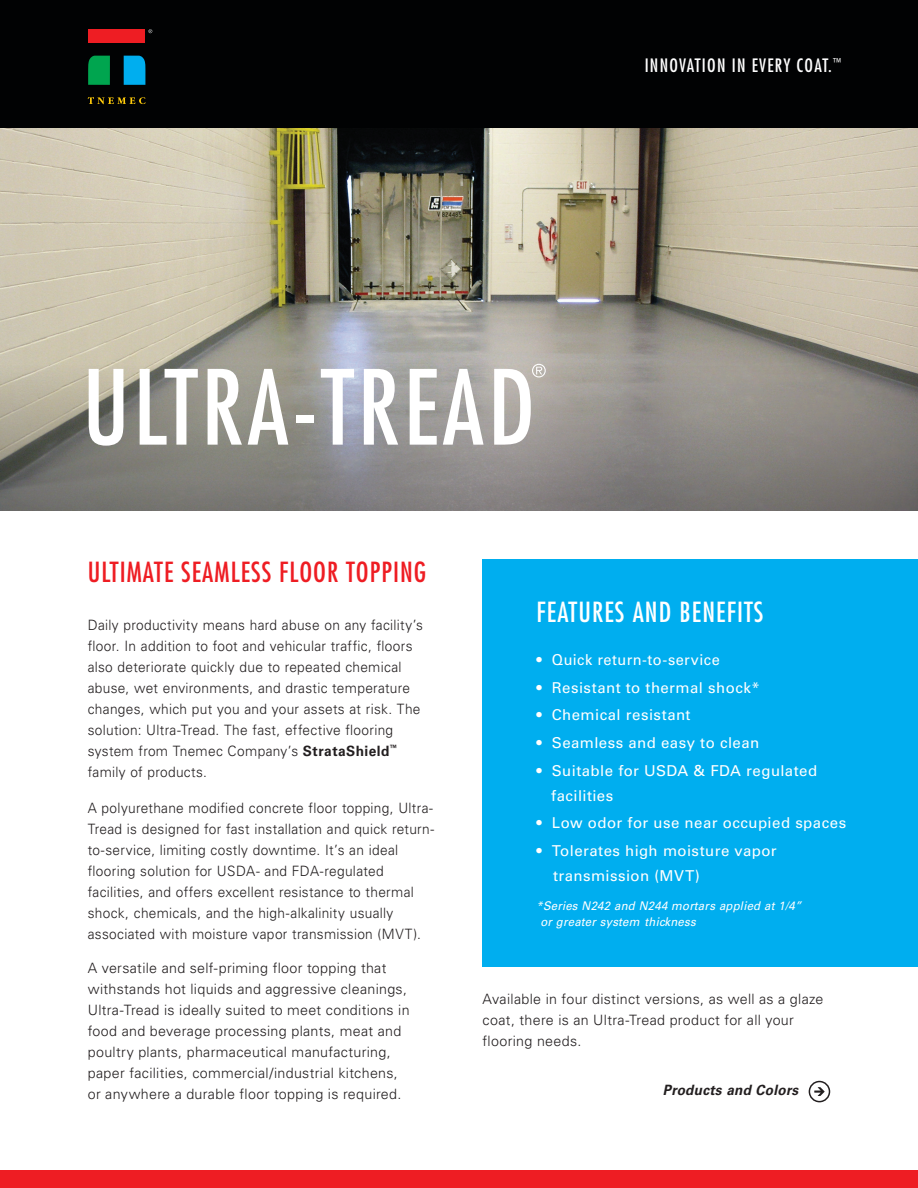
<style>
.page{position:relative;width:918px;height:1188px;background:#fff}
.page>*{position:absolute;margin:0;border:0;box-sizing:border-box;transform-origin:0 0}
.t1{font:condensed 100.5px "Futura Std";letter-spacing:.04em;color:#fff}
.t2{font:condensed 27px "Futura Std";letter-spacing:.04em;color:#ee1d23}
.t3{font:condensed 27px "Futura Std";letter-spacing:.04em;color:#fff}
.t4{font:condensed 18px "Futura Std";letter-spacing:.07em;color:#fff}
.t5{font:15px "Univers LT Std";letter-spacing:.03em;color:#fff}
.red_subhead{font:300 14.25px/21px "Univers LT Std";letter-spacing:.02em;color:#231f20;scale:.96 1}
.red_subhead-2{font:300 14.25px/21px "Univers LT Std";letter-spacing:.02em;color:#231f20}
.t6{font:italic 700 14.25px "Univers LT Std";letter-spacing:.02em;color:#231f20;scale:.95 1}
.t7{font:italic 12px "Univers LT Std";letter-spacing:.02em;color:#fff;scale:.95 1}
.s1{font-weight:700}
</style>
<div class="page">
<img style="left:0;top:127px;width:918px;height:236px">
<svg style="left:0;top:363px;width:918px;height:147px;background:#8d8a86"></svg>
<div style="left:0;top:0;width:918px;height:127px;background:#010203"></div>
<div style="left:88px;top:29px;width:57px;height:14px;background:#ee1d23"></div>
<svg style="left:88px;top:56px;width:22px;height:29px"></svg>
<svg style="left:124px;top:56px;width:22px;height:29px"></svg>
<svg style="left:88px;top:97px;width:57px;height:7px"></svg>
<svg style="left:148px;top:29px;width:4px;height:4px"></svg>
<div style="left:0;top:1171px;width:918px;height:17px;background:#ee1d23"></div>
<svg style="left:532px;top:364px;width:14px;height:13px"></svg>
<div style="left:483px;top:559px;width:435px;height:408px;background:#00aeef"></div>
<svg style="left:814px;top:1087px;width:11px;height:9px"></svg>
<div style="left:809px;top:1081px;width:21px;height:21px;border:2px solid #231f20;border-radius:50%"></div>
<p class="t4" style="left:645px;top:55px;width:198px">INNOVATION IN EVERY COAT.<sup>™</sup></p>
<p class="t1" style="left:83px;top:347px;width:454px">ULTRA-TREAD</p>
<p class="t2" style="left:88px;top:556px;width:340px">ULTIMATE SEAMLESS FLOOR TOPPING</p>
<p class="red_subhead" style="left:88px;top:615px;width:351px">Daily productivity means hard abuse on any facility’s floor. In addition to foot and vehicular traffic, floors also deteriorate quickly due to repeated chemical abuse, wet environments, and drastic temperature changes, which put you and your assets at risk. The solution: Ultra-Tread. The fast, effective flooring system from Tnemec Company’s <span class="s1">StrataShield</span><sup>™ </sup>family of products.</p>
<p class="red_subhead" style="left:88px;top:797px;width:363px">A polyurethane modified concrete floor topping, Ultra-Tread is designed for fast installation and quick return&shy;to-service, limiting costly downtime. It’s an ideal flooring solution for USDA- and FDA-regulated facilities, and offers excellent resistance to thermal shock, chemicals, and the high-alkalinity usually associated with moisture vapor transmission (MVT).</p>
<p class="red_subhead-2" style="left:88px;top:958px;width:323px">A versatile and self-priming floor topping that withstands hot liquids and aggressive cleanings, Ultra-Tread is ideally suited to meet conditions in food and beverage processing plants, meat and poultry plants, pharmaceutical manufacturing, paper facilities, commercial/industrial kitchens, or anywhere a durable floor topping is required.</p>
<p class="t3" style="left:537px;top:596px;width:228px">FEATURES AND BENEFITS</p>
<p class="t5" style="left:537px;top:651px;width:185px">• Quick return-to-service</p>
<p class="t5" style="left:537px;top:679px;width:225px">• Resistant to thermal shock*</p>
<p class="t5" style="left:537px;top:706px;width:156px">• Chemical resistant</p>
<p class="t5" style="left:537px;top:734px;width:224px">• Seamless and easy to clean</p>
<p class="t5" style="left:537px;top:762px;width:282px">• Suitable for USDA &amp; FDA regulated</p>
<p class="t5" style="left:551px;top:787px;width:64px">facilities</p>
<p class="t5" style="left:537px;top:814px;width:311px">• Low odor for use near occupied spaces</p>
<p class="t5" style="left:537px;top:842px;width:242px">• Tolerates high moisture vapor</p>
<p class="t5" style="left:553px;top:867px;width:148px">transmission (MVT)</p>
<p class="t7" style="left:537px;top:899px;width:280px">*Series N242 and N244 mortars applied at 1/4”</p>
<p class="t7" style="left:540px;top:915px;width:165px">or greater system thickness</p>
<p class="red_subhead-2" style="left:483px;top:988px;width:342px">Available in four distinct versions, as well as a glaze coat, there is an Ultra-Tread product for all your flooring needs.</p>
<p class="t6" style="left:663px;top:1082px;width:144px">Products and Colors</p>
</div>
